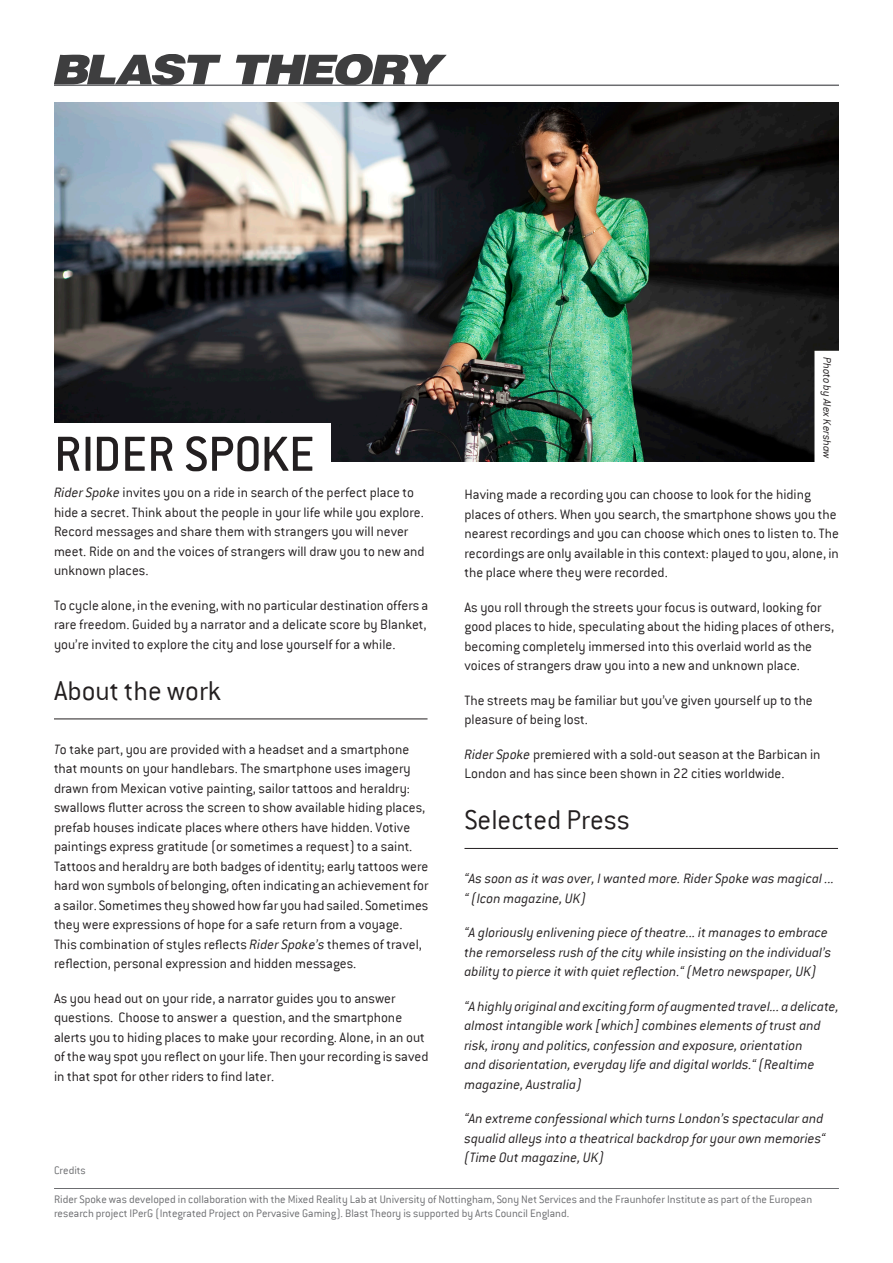
<style>
.page{position:relative;width:893px;height:1263px;background:#fff}
.page>*{position:absolute;margin:0;border:0;box-sizing:border-box;transform-origin:0 0}
.t1{font:54px "Conduit ITC";color:#231f20}
.Heading{font:300 30px "Conduit ITC";color:#231f20}
.Body{font:300 15px/19.5px "Conduit ITC";color:#231f20}
.Body-2{font:italic 300 15px/19.5px "Conduit ITC";color:#231f20}
.t2{font:300 12px/14.4px "Conduit ITC";color:#6c6d70}
.t3{font:italic 300 12px "Conduit ITC";color:#231f20}
.s1{font-style:italic}
</style>
<div class="page">
<img style="left:54px;top:103px;width:785px;height:358px">
<div style="left:17px;top:424px;width:313px;height:71px;background:#fff"></div>
<hr style="left:54px;top:718px;width:374px;height:1px;background:#231f20">
<hr style="left:464px;top:848px;width:374px;height:1px;background:#231f20">
<svg style="left:54px;top:54px;width:167px;height:31px"></svg>
<svg style="left:236px;top:54px;width:210px;height:31px"></svg>
<hr style="left:54px;top:85px;width:785px;height:1px;background:#6c6d70">
<hr style="left:54px;top:1188px;width:785px;height:1px;background:#6c6d70">
<div style="left:814px;top:351px;width:54px;height:114px;background:#fff"></div>
<p class="t1" style="left:54px;top:423px;width:262px">RIDER SPOKE</p>
<p class="t3" style="left:834px;top:357px;width:103px;rotate:90deg">Photo by Alex Kershaw</p>
<p class="Body" style="left:54px;top:483px;width:372px"><span class="s1">Rider Spoke</span> invites you on a ride in search of the perfect place to hide a secret. Think about the people in your life while you explore.<br>Record messages and share them with strangers you will never meet. Ride on and the voices of strangers will draw you to new and unknown places.</p>
<p class="Body" style="left:54px;top:595px;width:376px;text-align:justify">To cycle alone, in the evening, with no particular destination offers a rare freedom. Guided by a narrator and a delicate score by Blanket, you’re invited to explore the city and lose yourself for a while.</p>
<p class="Heading" style="left:54px;top:674px;width:169px">About the work</p>
<p class="Body" style="left:464px;top:485px;width:376px">Having made a recording you can choose to look for the hiding places of others. When you search, the smartphone shows you the nearest recordings and you can choose which ones to listen to. The recordings are only available in this context: played to you, alone, in the place where they were recorded.</p>
<p class="Body" style="left:464px;top:597px;width:371px">As you roll through the streets your focus is outward, looking for good places to hide, speculating about the hiding places of others, becoming completely immersed into this overlaid world as the voices of strangers draw you into a new and unknown place.</p>
<p class="Body" style="left:464px;top:690px;width:350px">The streets may be familiar but you’ve given yourself up to the pleasure of being lost.</p>
<p class="Body" style="left:464px;top:744px;width:358px"><span class="s1">Rider Spoke</span> premiered with a sold-out season at the Barbican in<br>London and has since been shown in 22 cities worldwide.</p>
<p class="Heading" style="left:464px;top:804px;width:167px">Selected Press</p>
<p class="Body" style="left:54px;top:739px;width:376px"><span class="s1">T</span>o take part, you are provided with a headset and a smartphone that mounts on your handlebars. The smartphone uses imagery drawn from Mexican votive painting, sailor tattoos and heraldry: swallows flutter across the screen to show available hiding places, prefab houses indicate places where others have hidden. Votive paintings express gratitude (or sometimes a request) to a saint.<br>Tattoos and heraldry are both badges of identity; early tattoos were hard won symbols of belonging, often indicating an achievement for a sailor. Sometimes they showed how far you had sailed. Sometimes they were expressions of hope for a safe return from a voyage.<br>This combination of styles reflects <span class="s1">Rider Spoke’s</span> themes of travel, reflection, personal expression and hidden messages.</p>
<p class="Body" style="left:54px;top:988px;width:376px">As you head out on your ride, a narrator guides you to answer questions. Choose to answer a question, and the smartphone alerts you to hiding places to make your recording. Alone, in an out of the way spot you reflect on your life. Then your recording is saved in that spot for other riders to find later.</p>
<p class="Body-2" style="left:464px;top:869px;width:371px">“As soon as it was over, I wanted more. Rider Spoke was magical ... “ (Icon magazine, UK)</p>
<p class="Body-2" style="left:464px;top:923px;width:368px">“A gloriously enlivening piece of theatre... it manages to embrace the remorseless rush of the city while insisting on the individual’s ability to pierce it with quiet reflection.“ (Metro newspaper, UK)</p>
<p class="Body-2" style="left:464px;top:996px;width:376px">“A highly original and exciting form of augmented travel... a delicate, almost intangible work [which] combines elements of trust and risk, irony and politics, confession and exposure, orientation<br>and disorientation, everyday life and digital worlds.“ (Realtime magazine, Australia)</p>
<p class="Body-2" style="left:464px;top:1109px;width:363px">“An extreme confessional which turns London’s spectacular and squalid alleys into a theatrical backdrop for your own memories“ (Time Out magazine, UK)</p>
<p class="t2" style="left:54px;top:1163px;width:33px">Credits</p>
<p class="t2" style="left:54px;top:1191px;width:760px">Rider Spoke was developed in collaboration with the Mixed Reality Lab at University of Nottingham, Sony Net Services and the Fraunhofer Institute as part of the European research project IPerG (Integrated Project on Pervasive Gaming). Blast Theory is supported by Arts Council England.</p>
</div>
